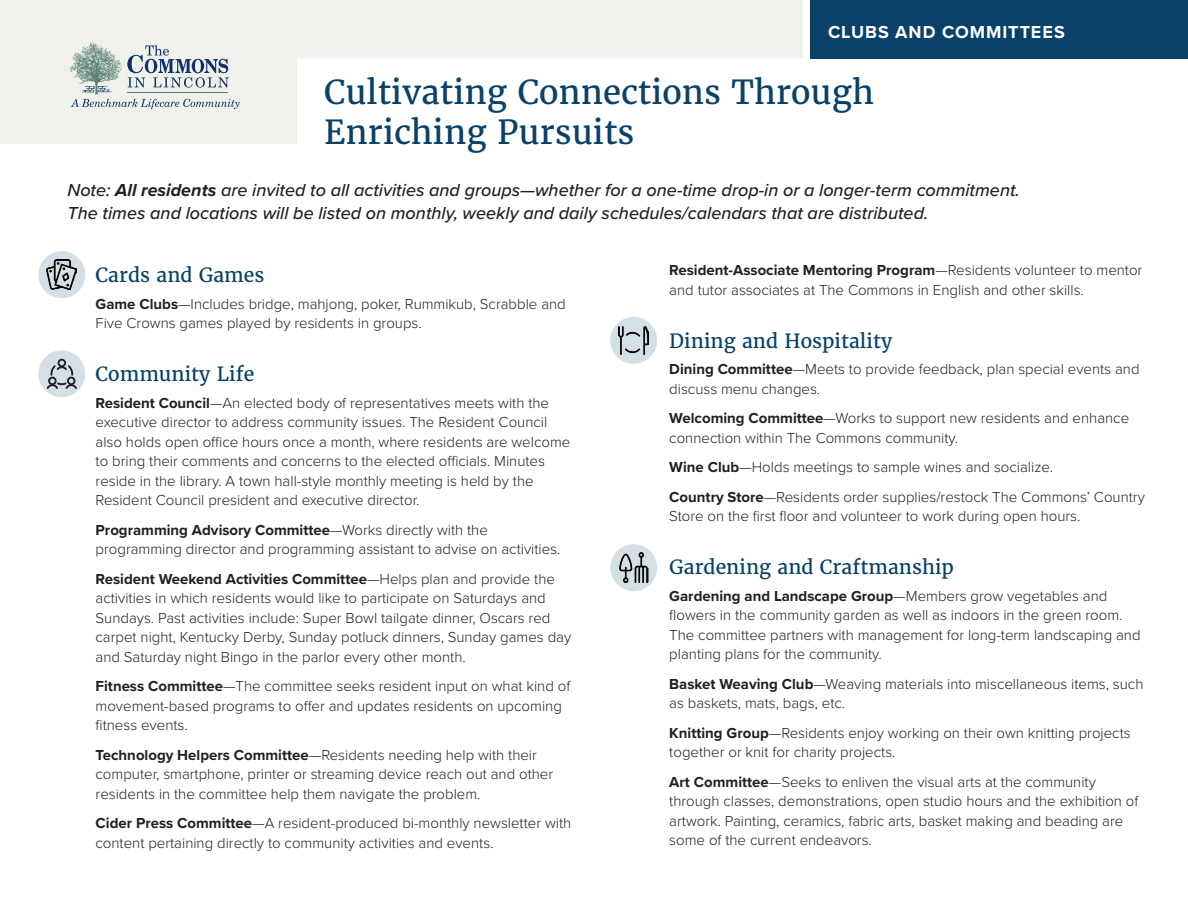
<style>
.page{position:relative;width:1188px;height:918px;background:#fff}
.page>*{position:absolute;margin:0;border:0;box-sizing:border-box;transform-origin:0 0}
.t1{font:33px/39.6px "Merriweather";color:#094169}
.t2{font:19.5px "Merriweather";color:#094169}
.t3{font:italic 500 18px/22.5px "Proxima Nova";color:#231f20}
.t4{font:700 18px "Proxima Nova";letter-spacing:.055em;color:#fff}
.t5{font:300 15px/19.5px "Proxima Nova";color:#231f20}
.s1{font-weight:700}
</style>
<div class="page">
<div style="left:38px;top:251px;width:47px;height:47px;background:#d5e0e6;border-radius:50%"></div>
<img style="left:47px;top:260px;width:30px;height:30px">
<div style="left:610px;top:317px;width:47px;height:47px;background:#d5e0e6;border-radius:50%"></div>
<img style="left:619px;top:326px;width:30px;height:29px">
<div style="left:38px;top:350px;width:47px;height:47px;background:#d5e0e6;border-radius:50%"></div>
<svg style="left:47px;top:359px;width:30px;height:30px"></svg>
<div style="left:610px;top:544px;width:47px;height:47px;background:#d5e0e6;border-radius:50%"></div>
<img style="left:619px;top:553px;width:30px;height:30px">
<svg style="left:0;top:0;width:803px;height:144px;fill:#f1f1eb"></svg>
<div style="left:810px;top:0;width:378px;height:58px;background:#094169"></div>
<svg style="left:127px;top:45px;width:102px;height:43px"></svg>
<img style="left:68px;top:40px;width:55px;height:55px">
<svg style="left:71px;top:99px;width:169px;height:10px"></svg>
<hr style="left:128px;top:92px;width:100px;height:1px;background:#588074">
<p class="t4" style="left:828px;top:19px;width:238px">CLUBS AND COMMITTEES</p>
<h1 class="t1" style="left:324px;top:73px;width:552px">Cultivating Connections Through<br>Enriching Pursuits</h1>
<p class="t3" style="left:68px;top:179px;width:954px">Note: <span class="s1">All residents</span> are invited to all activities and groups—whether for a one-time drop-in or a longer-term commitment.<br>The times and locations will be listed on monthly, weekly and daily schedules/calendars that are distributed.</p>
<h2 class="t2" style="left:96px;top:263px;width:170px">Cards and Games</h2>
<p class="t5" style="left:96px;top:293px;width:472px"><span class="s1">Game Clubs</span>—Includes bridge, mahjong, poker, Rummikub, Scrabble and<br>Five Crowns games played by residents in groups.</p>
<h2 class="t2" style="left:96px;top:362px;width:160px">Community Life</h2>
<p class="t5" style="left:96px;top:392px;width:476px"><span class="s1">Resident Council</span>—An elected body of representatives meets with the executive director to address community issues. The Resident Council also holds open office hours once a month, where residents are welcome to bring their comments and concerns to the elected officials. Minutes reside in the library. A town hall-style monthly meeting is held by the Resident Council president and executive director.</p>
<p class="t5" style="left:96px;top:519px;width:466px"><span class="s1">Programming Advisory Committee</span>—Works directly with the programming director and programming assistant to advise on activities.</p>
<p class="t5" style="left:96px;top:568px;width:477px"><span class="s1">Resident Weekend Activities Committee</span>—Helps plan and provide the activities in which residents would like to participate on Saturdays and Sundays. Past activities include: Super Bowl tailgate dinner, Oscars red carpet night, Kentucky Derby, Sunday potluck dinners, Sunday games day and Saturday night Bingo in the parlor every other month.</p>
<p class="t5" style="left:96px;top:676px;width:476px"><span class="s1">Fitness Committee</span>—The committee seeks resident input on what kind of movement-based programs to offer and updates residents on upcoming fitness events.</p>
<p class="t5" style="left:96px;top:744px;width:459px"><span class="s1">Technology Helpers Committee</span>—Residents needing help with their computer, smartphone, printer or streaming device reach out and other residents in the committee help them navigate the problem.</p>
<p class="t5" style="left:96px;top:813px;width:477px"><span class="s1">Cider Press Committee</span>—A resident-produced bi-monthly newsletter with content pertaining directly to community activities and events.</p>
<p class="t5" style="left:669px;top:260px;width:475px"><span class="s1">Resident-Associate Mentoring Program</span>—Residents volunteer to mentor and tutor associates at The Commons in English and other skills.</p>
<h2 class="t2" style="left:669px;top:329px;width:225px">Dining and Hospitality</h2>
<p class="t5" style="left:669px;top:359px;width:472px"><span class="s1">Dining Committee</span>—Meets to provide feedback, plan special events and discuss menu changes.</p>
<p class="t5" style="left:669px;top:408px;width:461px"><span class="s1">Welcoming Committee</span>—Works to support new residents and enhance connection within The Commons community.</p>
<p class="t5" style="left:669px;top:451px;width:477px;line-height:29.5px"><span class="s1">Wine Club</span>—Holds meetings to sample wines and socialize.<br><span class="s1">Country Store</span>—Residents order supplies/restock The Commons’ Country</p>
<p class="t5" style="left:669px;top:506px;width:413px">Store on the first floor and volunteer to work during open hours.</p>
<h2 class="t2" style="left:669px;top:555px;width:286px">Gardening and Craftmanship</h2>
<p class="t5" style="left:669px;top:585px;width:473px"><span class="s1">Gardening and Landscape Group</span>—Members grow vegetables and flowers in the community garden as well as indoors in the green room.<br>The committee partners with management for long-term landscaping and planting plans for the community.</p>
<p class="t5" style="left:669px;top:673px;width:476px"><span class="s1">Basket Weaving Club</span>—Weaving materials into miscellaneous items, such as baskets, mats, bags, etc.</p>
<p class="t5" style="left:669px;top:722px;width:463px"><span class="s1">Knitting Group</span>—Residents enjoy working on their own knitting projects together or knit for charity projects.</p>
<p class="t5" style="left:669px;top:771px;width:471px"><span class="s1">Art Committee</span>—Seeks to enliven the visual arts at the community through classes, demonstrations, open studio hours and the exhibition of artwork. Painting, ceramics, fabric arts, basket making and beading are some of the current endeavors.</p>
</div>
